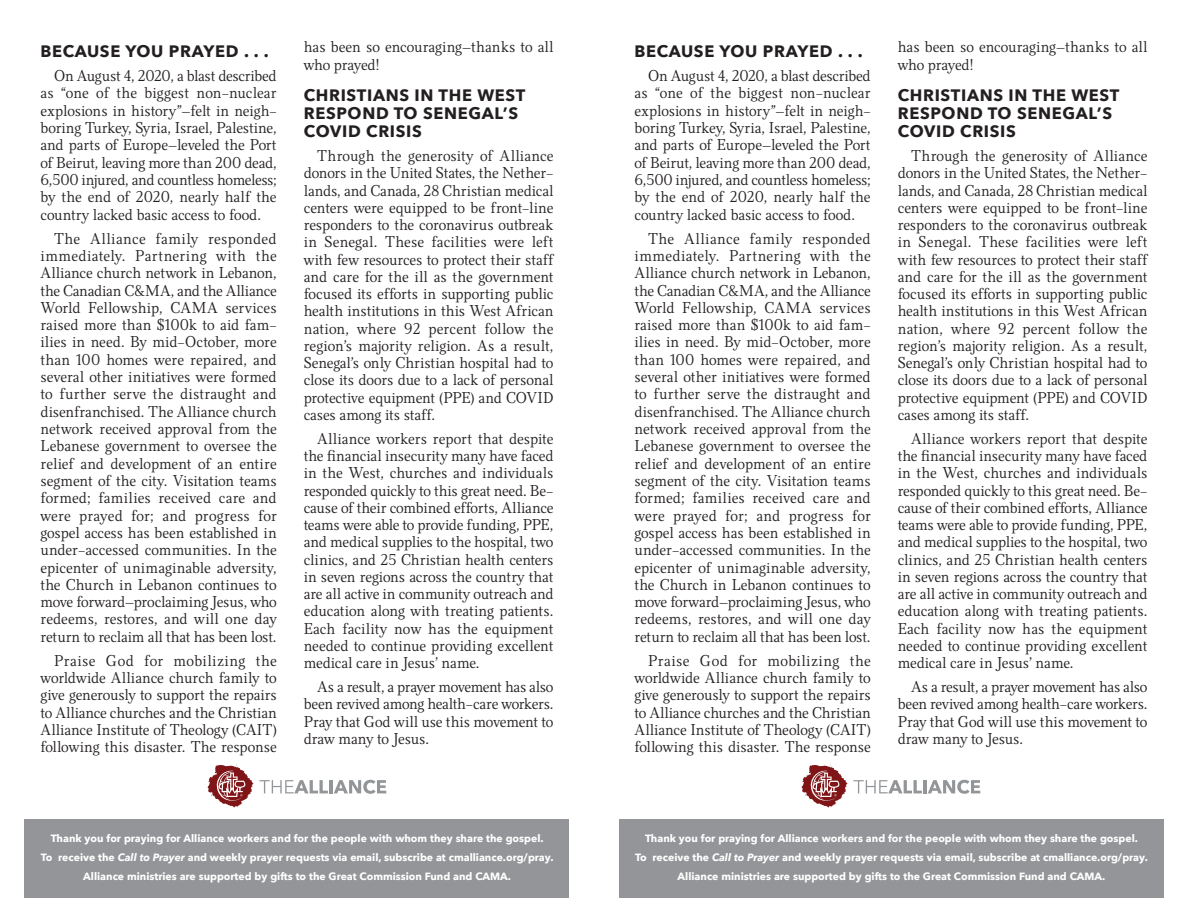
<style>
.page{position:relative;width:1188px;height:918px;background:#fff}
.page>*{position:absolute;margin:0;border:0;box-sizing:border-box;transform-origin:0 0}
.t1{font:700 16.5px/18px "Avenir Next";letter-spacing:.04em;color:#231f20}
.Body_Copy{font:300 15.75px/17.2px "Felice";letter-spacing:-.005em;color:#231f20;text-align:justify}
.Byline{font:700 10.5px "Avenir Next";color:#fff}
.s1{font-style:italic}
</style>
<div class="page">
<div style="left:25px;top:819px;width:544px;height:79px;background:#939598"></div>
<div style="left:619px;top:819px;width:545px;height:79px;background:#939598"></div>
<hr style="left:329px;top:780px;width:4px;height:13px;background:#939698">
<svg style="left:334px;top:780px;width:52px;height:14px"></svg>
<svg style="left:208px;top:764px;width:120px;height:44px"></svg>
<hr style="left:923px;top:780px;width:4px;height:13px;background:#939698">
<svg style="left:928px;top:780px;width:52px;height:14px"></svg>
<svg style="left:802px;top:764px;width:120px;height:44px"></svg>
<p class="t1" style="left:40px;top:42px;width:230px">BECAUSE YOU PRAYED . . .</p>
<p class="Body_Copy" style="left:40px;top:67px;width:238px;text-indent:14px">On August 4, 2020, a blast described as “one of the biggest non-nuclear explosions in history”—felt in neigh&shy;boring Turkey, Syria, Israel, Palestine, and parts of Europe—leveled the Port of Beirut, leaving more than 200 dead, 6,500 injured, and countless homeless; by the end of 2020, nearly half the country lacked basic access to food.</p>
<p class="Body_Copy" style="left:40px;top:230px;width:238px;text-indent:14px">The Alliance family responded immediately. Partnering with the Alliance church network in Lebanon, the Canadian C&amp;MA, and the Alliance World Fellowship, CAMA services raised more than $100k to aid fam&shy;ilies in need. By mid-October, more than 100 homes were repaired, and several other initiatives were formed to further serve the distraught and disenfranchised. The Alliance church network received approval from the Lebanese government to oversee the relief and development of an entire segment of the city. Visitation teams formed; families received care and were prayed for; and progress for gospel access has been established in under-accessed communities. In the epicenter of unimaginable adversity, the Church in Lebanon continues to move forward—proclaiming Jesus, who redeems, restores, and will one day return to reclaim all that has been lost.</p>
<p class="Body_Copy" style="left:40px;top:652px;width:238px;text-indent:14px">Praise God for mobilizing the worldwide Alliance church family to give generously to support the repairs to Alliance churches and the Christian Alliance Institute of Theology (CAIT) following this disaster. The response</p>
<p class="Body_Copy" style="left:304px;top:39px;width:251px">has been so encouraging—thanks to all who prayed!</p>
<p class="t1" style="left:304px;top:86px;width:223px">CHRISTIANS IN THE WEST<br>RESPOND TO SENEGAL’S<br>COVID CRISIS</p>
<p class="Body_Copy" style="left:304px;top:147px;width:251px;text-indent:14px">Through the generosity of Alliance donors in the United States, the Nether&shy;lands, and Canada, 28 Christian medical centers were equipped to be front-line responders to the coronavirus outbreak in Senegal. These facilities were left with few resources to protect their staff and care for the ill as the government focused its efforts in supporting public health institutions in this West African nation, where 92 percent follow the region’s majority religion. As a result, Senegal’s only Christian hospital had to close its doors due to a lack of personal protective equipment (PPE) and COVID cases among its staff.</p>
<p class="Body_Copy" style="left:304px;top:430px;width:251px;text-indent:14px">Alliance workers report that despite the financial insecurity many have faced in the West, churches and individuals responded quickly to this great need. Be&shy;cause of their combined efforts, Alliance teams were able to provide funding, PPE, and medical supplies to the hospital, two clinics, and 25 Christian health centers in seven regions across the country that are all active in community outreach and education along with treating patients.<br>Each facility now has the equipment needed to continue providing excellent medical care in Jesus’ name.</p>
<p class="Body_Copy" style="left:304px;top:678px;width:251px;text-indent:14px">As a result, a prayer movement has also been revived among health-care workers.<br>Pray that God will use this movement to draw many to Jesus.</p>
<p class="Byline" style="left:51px;top:829px;width:494px">Thank you for praying for Alliance workers and for the people with whom they share the gospel.</p>
<p class="Byline" style="left:41px;top:848px;width:514px">To receive the <span class="s1">Call to Prayer</span> and weekly prayer requests via email, subscribe at cmalliance.org/pray.</p>
<p class="Byline" style="left:83px;top:868px;width:429px">Alliance ministries are supported by gifts to the Great Commission Fund and CAMA.</p>
<p class="t1" style="left:634px;top:42px;width:230px">BECAUSE YOU PRAYED . . .</p>
<p class="Body_Copy" style="left:634px;top:67px;width:238px;text-indent:14px">On August 4, 2020, a blast described as “one of the biggest non-nuclear explosions in history”—felt in neigh&shy;boring Turkey, Syria, Israel, Palestine, and parts of Europe—leveled the Port of Beirut, leaving more than 200 dead, 6,500 injured, and countless homeless; by the end of 2020, nearly half the country lacked basic access to food.</p>
<p class="Body_Copy" style="left:634px;top:230px;width:238px;text-indent:14px">The Alliance family responded immediately. Partnering with the Alliance church network in Lebanon, the Canadian C&amp;MA, and the Alliance World Fellowship, CAMA services raised more than $100k to aid fam&shy;ilies in need. By mid-October, more than 100 homes were repaired, and several other initiatives were formed to further serve the distraught and disenfranchised. The Alliance church network received approval from the Lebanese government to oversee the relief and development of an entire segment of the city. Visitation teams formed; families received care and were prayed for; and progress for gospel access has been established in under-accessed communities. In the epicenter of unimaginable adversity, the Church in Lebanon continues to move forward—proclaiming Jesus, who redeems, restores, and will one day return to reclaim all that has been lost.</p>
<p class="Body_Copy" style="left:634px;top:652px;width:238px;text-indent:14px">Praise God for mobilizing the worldwide Alliance church family to give generously to support the repairs to Alliance churches and the Christian Alliance Institute of Theology (CAIT) following this disaster. The response</p>
<p class="Body_Copy" style="left:898px;top:39px;width:251px">has been so encouraging—thanks to all who prayed!</p>
<p class="t1" style="left:898px;top:86px;width:223px">CHRISTIANS IN THE WEST<br>RESPOND TO SENEGAL’S<br>COVID CRISIS</p>
<p class="Body_Copy" style="left:898px;top:147px;width:251px;text-indent:14px">Through the generosity of Alliance donors in the United States, the Nether&shy;lands, and Canada, 28 Christian medical centers were equipped to be front-line responders to the coronavirus outbreak in Senegal. These facilities were left with few resources to protect their staff and care for the ill as the government focused its efforts in supporting public health institutions in this West African nation, where 92 percent follow the region’s majority religion. As a result, Senegal’s only Christian hospital had to close its doors due to a lack of personal protective equipment (PPE) and COVID cases among its staff.</p>
<p class="Body_Copy" style="left:898px;top:430px;width:251px;text-indent:14px">Alliance workers report that despite the financial insecurity many have faced in the West, churches and individuals responded quickly to this great need. Be&shy;cause of their combined efforts, Alliance teams were able to provide funding, PPE, and medical supplies to the hospital, two clinics, and 25 Christian health centers in seven regions across the country that are all active in community outreach and education along with treating patients.<br>Each facility now has the equipment needed to continue providing excellent medical care in Jesus’ name.</p>
<p class="Body_Copy" style="left:898px;top:678px;width:251px;text-indent:14px">As a result, a prayer movement has also been revived among health-care workers.<br>Pray that God will use this movement to draw many to Jesus.</p>
<p class="Byline" style="left:645px;top:829px;width:494px">Thank you for praying for Alliance workers and for the people with whom they share the gospel.</p>
<p class="Byline" style="left:635px;top:848px;width:514px">To receive the <span class="s1">Call to Prayer</span> and weekly prayer requests via email, subscribe at cmalliance.org/pray.</p>
<p class="Byline" style="left:678px;top:868px;width:429px">Alliance ministries are supported by gifts to the Great Commission Fund and CAMA.</p>
</div>
